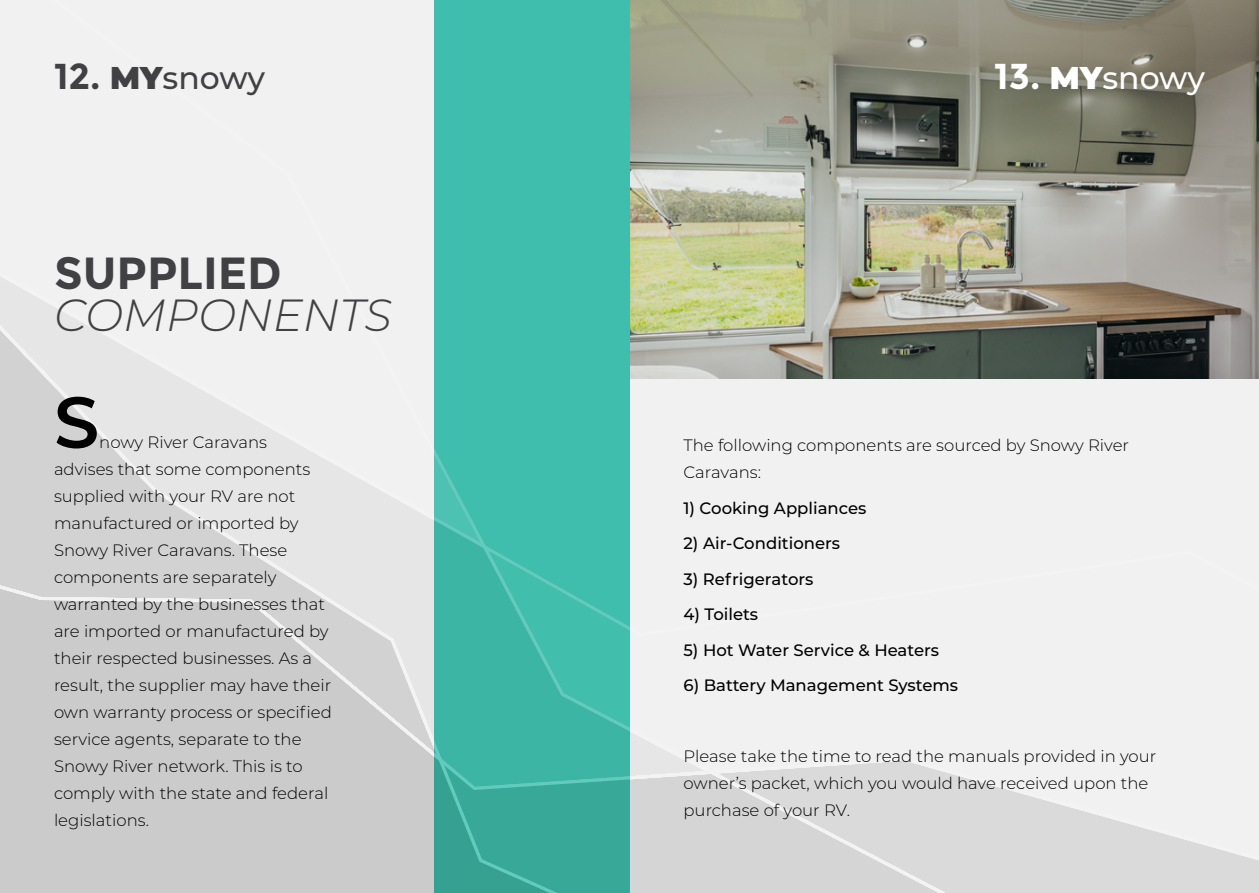
<style>
.page{position:relative;width:1259px;height:893px;background:#f1f1f2}
.page>*{position:absolute;margin:0;border:0;box-sizing:border-box;transform-origin:0 0}
.t1{font:600 72px "Montserrat";color:#000}
.t2{font:italic 300 45px "Montserrat";color:#414042}
.t3{font:700 45px "Montserrat";color:#414042}
.t4{font:500 31.5px "Montserrat";letter-spacing:-.005em;color:#414042}
.t5{font:500 31.5px "Montserrat";letter-spacing:-.005em;color:#fff}
.t6{font:300 16.5px/27px "Montserrat";color:#000}
.t7{font:500 16.5px "Montserrat";color:#000}
.s1{font-weight:700;font-size:36px}
.s2{font-weight:900}
</style>
<div class="page">
<img style="left:629px;top:0;width:630px;height:378px">
<div style="left:434px;top:0;width:195px;height:893px;background:#40bead"></div>
<svg style="left:0;top:263px;width:722px;height:493px"></svg>
<svg style="left:0;top:310px;width:447px;height:270px"></svg>
<svg style="left:700px;top:755px;width:559px;height:138px"></svg>
<svg style="left:596px;top:756px;width:383px;height:137px;background:#ccd6d5"></svg>
<svg style="left:0;top:580px;width:596px;height:313px"></svg>
<h3 class="t4" style="left:54px;top:56px;width:213px"><span class="s1">12.</span> <span class="s2">MY</span>snowy</h3>
<h3 class="t5" style="left:994px;top:56px;width:212px"><span class="s1">13.</span> <span class="s2">MY</span>snowy</h3>
<h2 class="t3" style="left:54px;top:246px;width:229px">SUPPLIED</h2>
<h2 class="t2" style="left:54px;top:284px;width:339px">COMPONENTS</h2>
<h1 class="t1" style="left:54px;top:371px;width:47px">S</h1>
<p class="t6" style="left:54px;top:428px;width:279px;text-indent:45px">nowy River Caravans<br>advises that some components supplied with your RV are not manufactured or imported by<br>Snowy River Caravans. These components are separately warranted by the businesses that are imported or manufactured by their respected businesses. As a result, the supplier may have their own warranty process or specified service agents, separate to the<br>Snowy River network. This is to comply with the state and federal legislations.</p>
<p class="t6" style="left:683px;top:431px;width:447px">The following components are sourced by Snowy River<br>Caravans:</p>
<p class="t7" style="left:683px;top:496px;width:184px">1) Cooking Appliances</p>
<p class="t7" style="left:683px;top:532px;width:158px">2) Air-Conditioners</p>
<p class="t7" style="left:683px;top:567px;width:131px">3) Refrigerators</p>
<p class="t7" style="left:683px;top:603px;width:76px">4) Toilets</p>
<p class="t7" style="left:683px;top:638px;width:257px">5) Hot Water Service &amp; Heaters</p>
<p class="t7" style="left:683px;top:674px;width:276px">6) Battery Management Systems</p>
<p class="t6" style="left:683px;top:742px;width:474px">Please take the time to read the manuals provided in your owner’s packet, which you would have received upon the purchase of your RV.</p>
</div>
